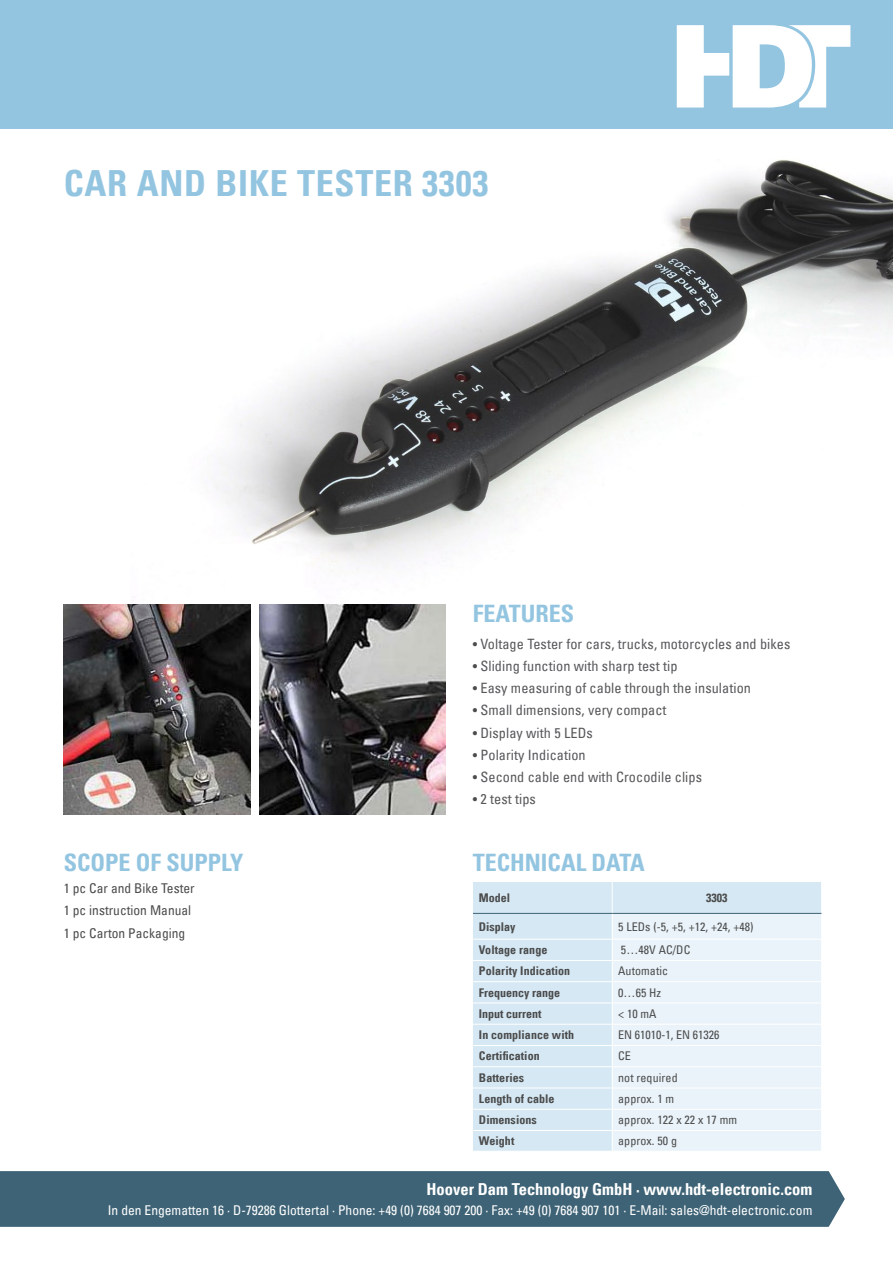
<style>
.page{position:relative;width:893px;height:1263px;background:#fff}
.page>*{position:absolute;margin:0;border:0;box-sizing:border-box;transform-origin:0 0}
.t1{font:36px "Univers Com 67 Bold Cond";letter-spacing:.02em;color:#93c5e1}
.t2{font:24px "Univers Com 67 Bold Cond";color:#93c5e1}
.t3{font:16.5px "Univers Com 67 Bold Cond";color:#fff}
.t4{font:condensed 14.25px "Univers Com 57";letter-spacing:.005em;color:#57585a}
.t5{font:condensed 13.5px "Univers Com 57";color:#fff}
.t6{font:condensed 13.5px/22.2px "Univers Com 57";color:#4b4c4d}
.t7{font:12px "Univers Com 67 Bold Cond";letter-spacing:.005em;color:#4b4c4d}
.t8{font:condensed 12px "Univers Com 57";letter-spacing:.005em;color:#4b4c4d}
.s1{font-size:13.5px;color:#4b4c4d}
</style>
<div class="page">
<img style="left:130px;top:160px;width:763px;height:445px">
<img style="left:64px;top:605px;width:187px;height:209px">
<img style="left:259px;top:605px;width:187px;height:209px">
<div style="left:473px;top:882px;width:348px;height:269px;background:#d6e8f3"></div>
<div style="left:613px;top:914px;width:208px;height:237px;background:#eaf3f9"></div>
<hr style="left:473px;top:939px;width:139px;height:1px;background:#fff">
<hr style="left:612px;top:939px;width:210px;height:1px;background:#fff">
<hr style="left:473px;top:960px;width:139px;height:1px;background:#fff">
<hr style="left:612px;top:960px;width:210px;height:1px;background:#fff">
<hr style="left:473px;top:981px;width:139px;height:1px;background:#fff">
<hr style="left:612px;top:981px;width:210px;height:1px;background:#fff">
<hr style="left:473px;top:1003px;width:139px;height:1px;background:#fff">
<hr style="left:612px;top:1003px;width:210px;height:1px;background:#fff">
<hr style="left:473px;top:1024px;width:139px;height:1px;background:#fff">
<hr style="left:612px;top:1024px;width:210px;height:1px;background:#fff">
<hr style="left:473px;top:1045px;width:139px;height:1px;background:#fff">
<hr style="left:612px;top:1045px;width:210px;height:1px;background:#fff">
<hr style="left:473px;top:1066px;width:139px;height:1px;background:#fff">
<hr style="left:612px;top:1066px;width:210px;height:1px;background:#fff">
<hr style="left:473px;top:1088px;width:139px;height:1px;background:#fff">
<hr style="left:612px;top:1088px;width:210px;height:1px;background:#fff">
<hr style="left:473px;top:1109px;width:139px;height:1px;background:#fff">
<hr style="left:612px;top:1109px;width:210px;height:1px;background:#fff">
<hr style="left:473px;top:1130px;width:139px;height:1px;background:#fff">
<hr style="left:612px;top:1130px;width:210px;height:1px;background:#fff">
<svg style="left:612px;top:914px;width:1px;height:237px"></svg>
<hr style="left:612px;top:882px;width:1px;height:31px;background:#fff">
<hr style="left:473px;top:913px;width:139px;height:1px;background:#3e6376">
<hr style="left:612px;top:913px;width:209px;height:1px;background:#3e6376">
<div style="left:0;top:1171px;width:845px;height:56px;background:#3e6376"></div>
<div style="left:0;top:0;width:893px;height:128px;background:#93c5e1"></div>
<svg style="left:677px;top:25px;width:173px;height:83px"></svg>
<h1 class="t1" style="left:64px;top:161px;width:426px">CAR AND BIKE TESTER 3303</h1>
<h2 class="t2" style="left:64px;top:847px;width:181px">SCOPE OF SUPPLY</h2>
<p class="t6" style="left:64px;top:877px;width:132px">1 pc Car and Bike Tester<br>1 pc instruction Manual<br>1 pc Carton Packaging</p>
<h2 class="t2" style="left:473px;top:599px;width:103px">FEATURES</h2>
<p class="t4" style="left:473px;top:634px;width:319px"><span class="s1">•</span> Voltage Tester for cars, trucks, motorcycles and bikes</p>
<p class="t4" style="left:473px;top:657px;width:206px"><span class="s1">•</span> Sliding function with sharp test tip</p>
<p class="t4" style="left:473px;top:679px;width:280px"><span class="s1">•</span> Easy measuring of cable through the insulation</p>
<p class="t4" style="left:473px;top:701px;width:195px"><span class="s1">•</span> Small dimensions, very compact</p>
<p class="t4" style="left:473px;top:723px;width:121px"><span class="s1">•</span> Display with 5 LEDs</p>
<p class="t4" style="left:473px;top:746px;width:114px"><span class="s1">•</span> Polarity Indication</p>
<p class="t4" style="left:473px;top:768px;width:231px"><span class="s1">•</span> Second cable end with Crocodile clips</p>
<p class="t4" style="left:473px;top:790px;width:64px"><span class="s1">•</span> 2 test tips</p>
<h2 class="t2" style="left:473px;top:847px;width:173px">TECHNICAL DATA</h2>
<p class="t7" style="left:479px;top:890px;width:33px">Model</p>
<p class="t7" style="left:706px;top:890px;width:23px">3303</p>
<p class="t7" style="left:479px;top:919px;width:38px">Display</p>
<p class="t8" style="left:618px;top:919px;width:137px">5 LEDs (-5, +5, +12, +24, +48)</p>
<p class="t7" style="left:479px;top:942px;width:70px">Voltage range</p>
<p class="t8" style="left:621px;top:942px;width:71px">5…48V AC/DC</p>
<p class="t7" style="left:479px;top:964px;width:93px">Polarity Indication</p>
<p class="t8" style="left:618px;top:963px;width:51px">Automatic</p>
<p class="t7" style="left:479px;top:985px;width:83px">Frequency range</p>
<p class="t8" style="left:618px;top:985px;width:45px">0…65 Hz</p>
<p class="t7" style="left:479px;top:1006px;width:64px">Input current</p>
<p class="t8" style="left:618px;top:1006px;width:40px">&lt; 10 mA</p>
<p class="t7" style="left:479px;top:1027px;width:97px">In compliance with</p>
<p class="t8" style="left:618px;top:1027px;width:103px">EN 61010-1, EN 61326</p>
<p class="t7" style="left:479px;top:1049px;width:62px">Certification</p>
<p class="t8" style="left:618px;top:1048px;width:14px">CE</p>
<p class="t7" style="left:479px;top:1070px;width:47px">Batteries</p>
<p class="t8" style="left:618px;top:1070px;width:61px">not required</p>
<p class="t7" style="left:479px;top:1091px;width:77px">Length of cable</p>
<p class="t8" style="left:618px;top:1091px;width:58px">approx. 1 m</p>
<p class="t7" style="left:479px;top:1113px;width:59px">Dimensions</p>
<p class="t8" style="left:618px;top:1112px;width:120px">approx. 122 x 22 x 17 mm</p>
<p class="t7" style="left:479px;top:1133px;width:37px">Weight</p>
<p class="t8" style="left:618px;top:1133px;width:60px">approx. 50 g</p>
<p class="t3" style="left:427px;top:1179px;width:387px">Hoover Dam Technology GmbH · www.hdt-electronic.com</p>
<p class="t5" style="left:108px;top:1201px;width:706px">In den Engematten 16 · D-79286 Glottertal · Phone: +49 (0) 7684 907 200 · Fax: +49 (0) 7684 907 101 · E-Mail: sales@hdt-electronic.com</p>
</div>
